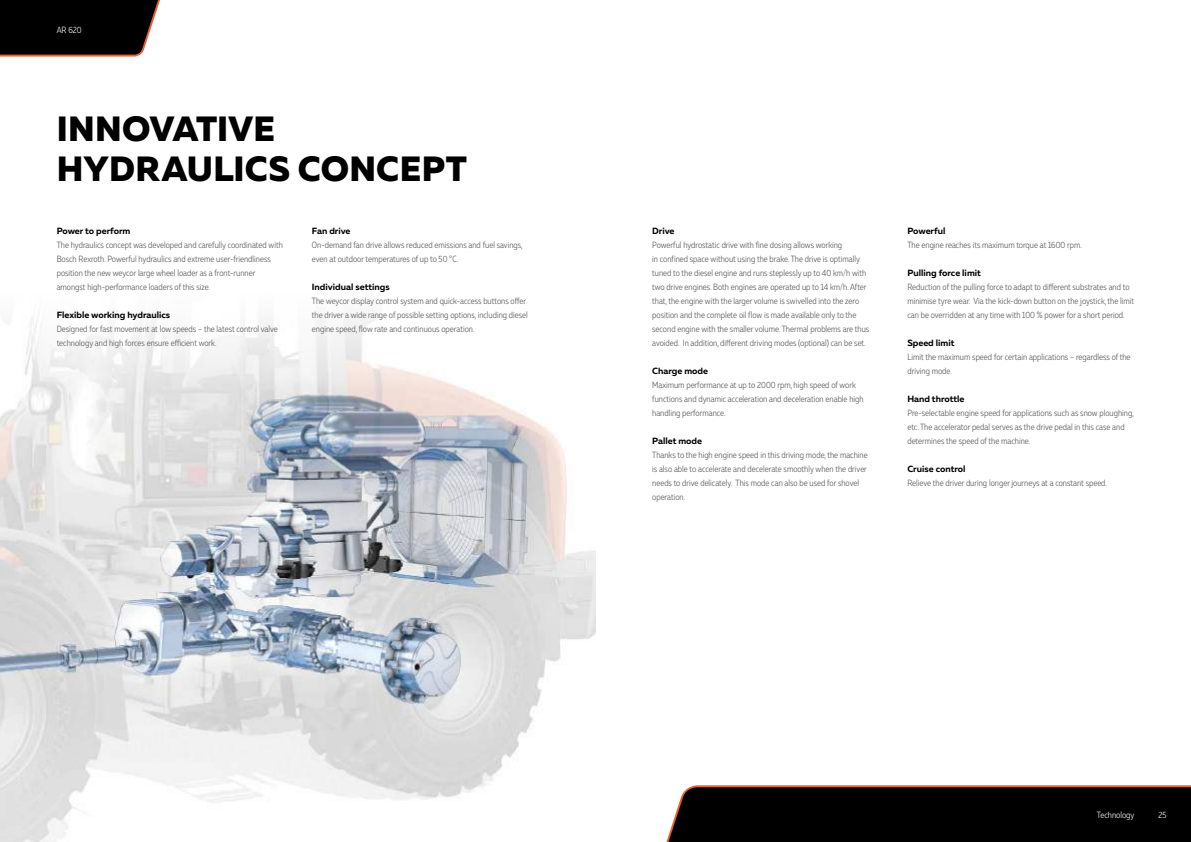
<style>
.page{position:relative;width:1191px;height:842px;background:#fff}
.page>*{position:absolute;margin:0;border:0;box-sizing:border-box;transform-origin:0 0}
.t1{font:800 35px/40px "Muller";letter-spacing:.005em;color:#000}
.t2{font:300 9px/14px "Muller Narrow";color:#575656}
.t3{font:700 9px "Muller";color:#000}
.t4{font:300 9px "Muller Narrow";color:#fff}
</style>
<div class="page">
<img style="left:0;top:315px;width:595px;height:527px">
<svg style="left:0;top:0;width:160px;height:57px;background:#191311"></svg>
<svg style="left:666px;top:785px;width:525px;height:57px;background:#100b09"></svg>
<p class="t4" style="left:57px;top:24px;width:26px">AR 620</p>
<h1 class="t1" style="left:57px;top:109px;width:411px">INNOVATIVE<br>HYDRAULICS CONCEPT</h1>
<p class="t3" style="left:57px;top:225px;width:75px">Power to perform</p>
<p class="t2" style="left:57px;top:238px;width:228px">The hydraulics concept was developed and carefully coordinated with Bosch Rexroth. Powerful hydraulics and extreme user-friendliness position the new weycor large wheel loader as a front-runner amongst high-performance loaders of this size.</p>
<p class="t3" style="left:57px;top:309px;width:115px">Flexible working hydraulics</p>
<p class="t2" style="left:57px;top:322px;width:223px">Designed for fast movement at low speeds – the latest control valve technology and high forces ensure efficient work.</p>
<p class="t3" style="left:312px;top:225px;width:40px">Fan drive</p>
<p class="t2" style="left:312px;top:238px;width:212px">On-demand fan drive allows reduced emissions and fuel savings, even at outdoor temperatures of up to 50 °C.</p>
<p class="t3" style="left:312px;top:281px;width:79px">Individual settings</p>
<p class="t2" style="left:312px;top:294px;width:217px">The weycor display control system and quick-access buttons offer the driver a wide range of possible setting options, including diesel engine speed, flow rate and continuous operation.</p>
<p class="t3" style="left:652px;top:225px;width:24px">Drive</p>
<p class="t2" style="left:652px;top:238px;width:218px">Powerful hydrostatic drive with fine dosing allows working<br>in confined space without using the brake. The drive is optimally tuned to the diesel engine and runs steplessly up to 40 km/h with two drive engines. Both engines are operated up to 14 km/h. After that, the engine with the larger volume is swivelled into the zero position and the complete oil flow is made available only to the second engine with the smaller volume. Thermal problems are thus avoided. In addition, different driving modes (optional) can be set.</p>
<p class="t3" style="left:652px;top:365px;width:57px">Charge mode</p>
<p class="t2" style="left:652px;top:378px;width:213px">Maximum performance at up to 2000 rpm, high speed of work functions and dynamic acceleration and deceleration enable high handling performance.</p>
<p class="t3" style="left:652px;top:435px;width:51px">Pallet mode</p>
<p class="t2" style="left:652px;top:448px;width:217px">Thanks to the high engine speed in this driving mode, the machine is also able to accelerate and decelerate smoothly when the driver needs to drive delicately. This mode can also be used for shovel operation.</p>
<p class="t3" style="left:907px;top:225px;width:39px">Powerful</p>
<p class="t2" style="left:907px;top:238px;width:176px">The engine reaches its maximum torque at 1600 rpm.</p>
<p class="t3" style="left:907px;top:267px;width:75px">Pulling force limit</p>
<p class="t2" style="left:907px;top:280px;width:228px">Reduction of the pulling force to adapt to different substrates and to minimise tyre wear. Via the kick-down button on the joystick, the limit can be overridden at any time with 100 % power for a short period.</p>
<p class="t3" style="left:907px;top:337px;width:49px">Speed limit</p>
<p class="t2" style="left:907px;top:350px;width:225px">Limit the maximum speed for certain applications – regardless of the driving mode.</p>
<p class="t3" style="left:907px;top:393px;width:59px">Hand throttle</p>
<p class="t2" style="left:907px;top:406px;width:228px">Pre-selectable engine speed for applications such as snow ploughing, etc. The accelerator pedal serves as the drive pedal in this case and determines the speed of the machine.</p>
<p class="t3" style="left:907px;top:463px;width:60px">Cruise control</p>
<p class="t2" style="left:907px;top:476px;width:201px">Relieve the driver during longer journeys at a constant speed.</p>
<p class="t4" style="left:1097px;top:809px;width:39px">Technology</p>
<p class="t4" style="left:1158px;top:809px;width:10px">25</p>
</div>
